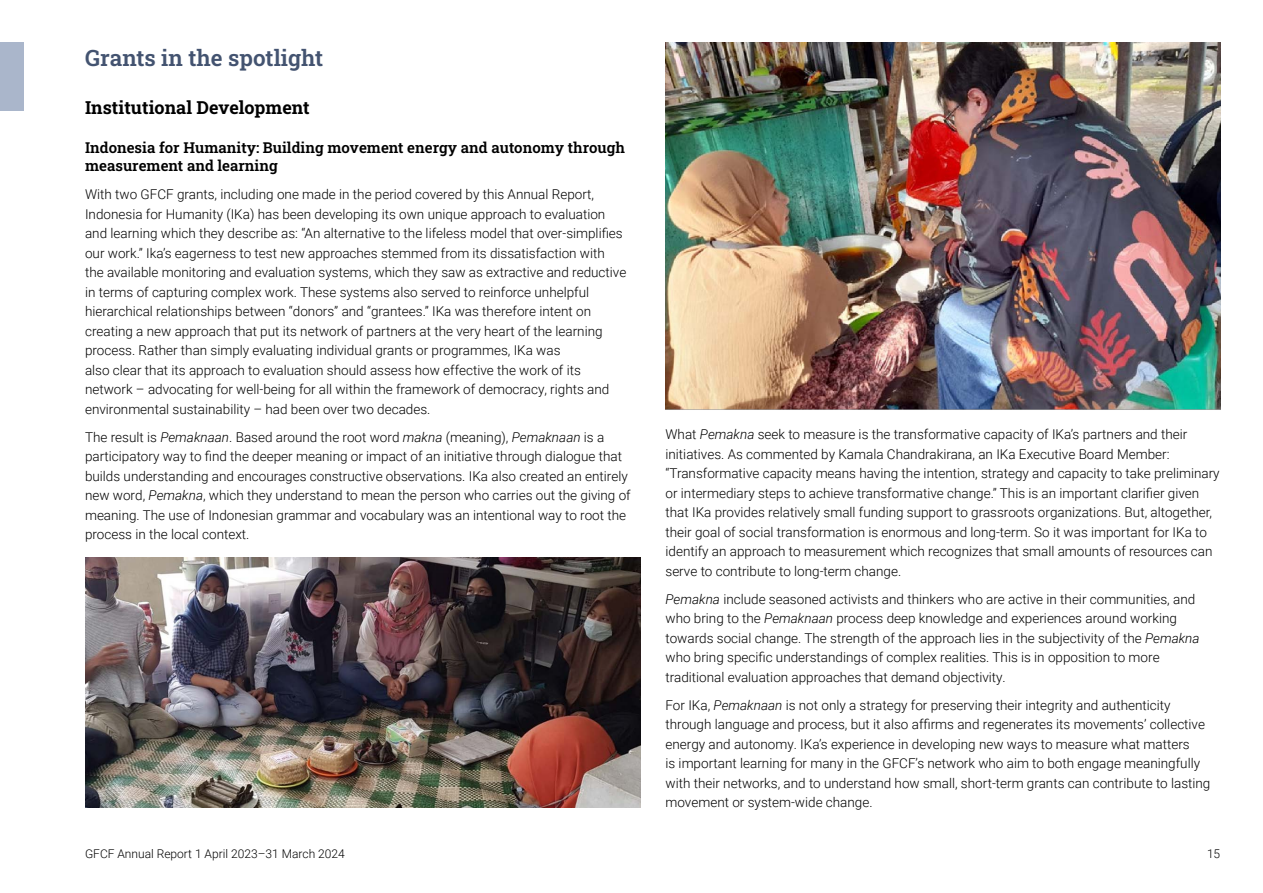
<style>
.page{position:relative;width:1263px;height:893px;background:#fff}
.page>*{position:absolute;margin:0;border:0;box-sizing:border-box;transform-origin:0 0}
.t1{font:22.5px "Roboto Slab";color:#435370}
.t2{font:18px "Roboto Slab";color:#000}
.t3{font:15px/18px "Roboto Slab";color:#000}
.t4{font:300 13.5px/19.5px "Roboto";color:#000}
.t5{font:300 12px "Roboto";color:#000}
.s1{font-style:italic}
</style>
<div class="page">
<img style="left:85px;top:557px;width:555px;height:250px">
<img style="left:665px;top:43px;width:555px;height:367px">
<div style="left:0;top:43px;width:23px;height:68px;background:#aab6cb"></div>
<h1 class="t1" style="left:85px;top:43px;width:240px">Grants in the spotlight</h1>
<h2 class="t2" style="left:85px;top:95px;width:226px">Institutional Development</h2>
<p class="t3" style="left:85px;top:139px;width:542px">Indonesia for Humanity: Building movement energy and autonomy through measurement and learning</p>
<p class="t4" style="left:85px;top:184px;width:543px">With two GFCF grants, including one made in the period covered by this Annual Report, Indonesia for Humanity (IKa) has been developing its own unique approach to evaluation and learning which they describe as: “An alternative to the lifeless model that over-simplifies our work.” Ika’s eagerness to test new approaches stemmed from its dissatisfaction with the available monitoring and evaluation systems, which they saw as extractive and reductive in terms of capturing complex work. These systems also served to reinforce unhelpful hierarchical relationships between “donors” and “grantees.” IKa was therefore intent on creating a new approach that put its network of partners at the very heart of the learning process. Rather than simply evaluating individual grants or programmes, IKa was<br>also clear that its approach to evaluation should assess how effective the work of its network – advocating for well-being for all within the framework of democracy, rights and environmental sustainability – had been over two decades.</p>
<p class="t4" style="left:85px;top:427px;width:547px">The result is <span class="s1">Pemaknaan</span>. Based around the root word <span class="s1">makna</span> (meaning), <span class="s1">Pemaknaan</span> is a participatory way to find the deeper meaning or impact of an initiative through dialogue that builds understanding and encourages constructive observations. IKa also created an entirely new word, <span class="s1">Pemakna</span>, which they understand to mean the person who carries out the giving of meaning. The use of Indonesian grammar and vocabulary was an intentional way to root the process in the local context.</p>
<p class="t4" style="left:665px;top:424px;width:556px">What <span class="s1">Pemakna</span> seek to measure is the transformative capacity of IKa’s partners and their initiatives. As commented by Kamala Chandrakirana, an IKa Executive Board Member: “Transformative capacity means having the intention, strategy and capacity to take preliminary or intermediary steps to achieve transformative change.” This is an important clarifier given that IKa provides relatively small funding support to grassroots organizations. But, altogether, their goal of social transformation is enormous and long-term. So it was important for IKa to identify an approach to measurement which recognizes that small amounts of resources can serve to contribute to long-term change.</p>
<p class="t4" style="left:665px;top:588px;width:536px"><span class="s1">Pemakna</span> include seasoned activists and thinkers who are active in their communities, and who bring to the <span class="s1">Pemaknaan</span> process deep knowledge and experiences around working towards social change. The strength of the approach lies in the subjectivity of the <span class="s1">Pemakna </span>who bring specific understandings of complex realities. This is in opposition to more traditional evaluation approaches that demand objectivity.</p>
<p class="t4" style="left:665px;top:694px;width:546px">For IKa, <span class="s1">Pemaknaan</span> is not only a strategy for preserving their integrity and authenticity through language and process, but it also affirms and regenerates its movements’ collective energy and autonomy. IKa’s experience in developing new ways to measure what matters<br>is important learning for many in the GFCF’s network who aim to both engage meaningfully with their networks, and to understand how small, short-term grants can contribute to lasting movement or system-wide change.</p>
<p class="t5" style="left:85px;top:845px;width:261px">GFCF Annual Report 1 April 2023–31 March 2024</p>
<p class="t5" style="left:1207px;top:845px;width:15px">15</p>
</div>
